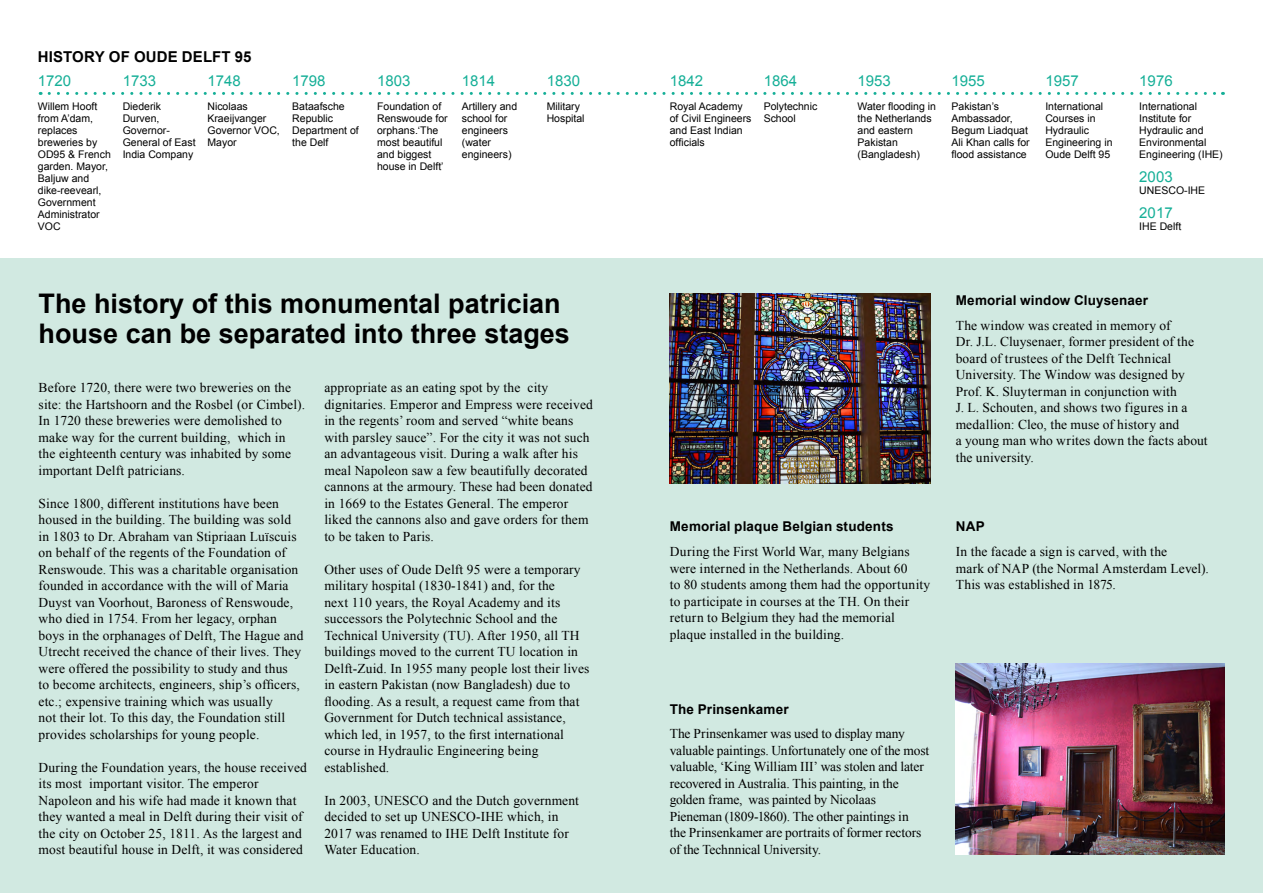
<style>
.page{position:relative;width:1263px;height:893px;background:#fff}
.page>*{position:absolute;margin:0;border:0;box-sizing:border-box;transform-origin:0 0}
.t1{font:700 27px/30px "Arial";color:#000}
.t2{font:15px "Arial";color:#15af97}
.t3{font:700 15px "Arial";letter-spacing:.01em;color:#000}
.t4{font:13.5px/16.5px "Times New Roman";letter-spacing:.01em;color:#000}
.t5{font:13.5px/16.5px "Times New Roman";letter-spacing:-.01em;color:#000}
.t6{font:700 13.5px "Arial";letter-spacing:.015em;color:#000}
.t7{font:10.5px/12px "Arial";color:#000}
</style>
<div class="page">
<div style="left:0;top:258px;width:1263px;height:635px;background:#d1e9e1"></div>
<img style="left:670px;top:293px;width:260px;height:191px">
<svg style="left:49px;top:92px;width:1174px;height:3px"></svg>
<img style="left:956px;top:663px;width:269px;height:192px">
<p class="t3" style="left:38px;top:47px;width:215px">HISTORY OF OUDE DELFT 95</p>
<p class="t2" style="left:38px;top:71px;width:35px">1720</p>
<p class="t7" style="left:38px;top:101px;width:74px">Willem Hooft from A’dam, replaces breweries by<br>OD95 &amp; French garden. Mayor,<br>Baljuw and dike-reevearl,<br>Government<br>Administrator<br>VOC</p>
<p class="t2" style="left:123px;top:71px;width:35px">1733</p>
<p class="t7" style="left:123px;top:101px;width:74px">Diederik<br>Durven,<br>Governor-<br>General of East<br>India Company</p>
<p class="t2" style="left:207px;top:71px;width:35px">1748</p>
<p class="t7" style="left:207px;top:101px;width:74px">Nicolaas<br>Kraeijvanger<br>Governor VOC,<br>Mayor</p>
<p class="t2" style="left:292px;top:71px;width:35px">1798</p>
<p class="t7" style="left:292px;top:101px;width:68px">Bataafsche<br>Republic<br>Department of the Delf</p>
<p class="t2" style="left:377px;top:71px;width:35px">1803</p>
<p class="t7" style="left:377px;top:101px;width:72px">Foundation of<br>Renswoude for orphans.‘The most beautiful and biggest house in Delft’</p>
<p class="t2" style="left:462px;top:71px;width:35px">1814</p>
<p class="t7" style="left:462px;top:101px;width:57px">Artillery and school for engineers (water engineers)</p>
<p class="t2" style="left:547px;top:71px;width:35px">1830</p>
<p class="t7" style="left:547px;top:101px;width:39px">Military<br>Hospital</p>
<h1 class="t1" style="left:39px;top:289px;width:533px">The history of this monumental patrician house can be separated into three stages</h1>
<p class="t4" style="left:39px;top:379px;width:268px">Before 1720, there were two breweries on the site: the Hartshoorn and the Rosbel (or Cimbel).<br>In 1720 these breweries were demolished to make way for the current building, which in the eighteenth century was inhabited by some important Delft patricians.</p>
<p class="t4" style="left:39px;top:495px;width:266px">Since 1800, different institutions have been housed in the building. The building was sold in 1803 to Dr. Abraham van Stipriaan Luïscuis on behalf of the regents of the Foundation of Renswoude. This was a charitable organisation founded in accordance with the will of Maria Duyst van Voorhout, Baroness of Renswoude, who died in 1754. From her legacy, orphan boys in the orphanages of Delft, The Hague and Utrecht received the chance of their lives. They were offered the possibility to study and thus<br>to become architects, engineers, ship’s officers, etc.; expensive training which was usually<br>not their lot. To this day, the Foundation still provides scholarships for young people.</p>
<p class="t4" style="left:39px;top:759px;width:270px">During the Foundation years, the house received its most important visitor. The emperor Napoleon and his wife had made it known that they wanted a meal in Delft during their visit of the city on October 25, 1811. As the largest and most beautiful house in Delft, it was considered</p>
<p class="t4" style="left:324px;top:379px;width:270px">appropriate as an eating spot by the city dignitaries. Emperor and Empress were received in the regents’ room and served “white beans with parsley sauce”. For the city it was not such an advantageous visit. During a walk after his meal Napoleon saw a few beautifully decorated cannons at the armoury. These had been donated in 1669 to the Estates General. The emperor liked the cannons also and gave orders for them to be taken to Paris.</p>
<p class="t4" style="left:324px;top:561px;width:267px">Other uses of Oude Delft 95 were a temporary military hospital (1830-1841) and, for the<br>next 110 years, the Royal Academy and its successors the Polytechnic School and the Technical University (TU). After 1950, all TH buildings moved to the current TU location in Delft-Zuid. In 1955 many people lost their lives in eastern Pakistan (now Bangladesh) due to flooding. As a result, a request came from that Government for Dutch technical assistance, which led, in 1957, to the first international course in Hydraulic Engineering being established.</p>
<p class="t4" style="left:324px;top:791px;width:256px">In 2003, UNESCO and the Dutch government decided to set up UNESCO-IHE which, in 2017 was renamed to IHE Delft Institute for Water Education.</p>
<p class="t2" style="left:670px;top:71px;width:35px">1842</p>
<p class="t7" style="left:670px;top:101px;width:83px">Royal Academy of Civil Engineers and East Indian officials</p>
<p class="t2" style="left:764px;top:71px;width:35px">1864</p>
<p class="t7" style="left:764px;top:101px;width:55px">Polytechnic<br>School</p>
<p class="t2" style="left:857px;top:71px;width:35px">1953</p>
<p class="t7" style="left:857px;top:101px;width:80px">Water flooding in the Netherlands and eastern<br>Pakistan (Bangladesh)</p>
<p class="t2" style="left:951px;top:71px;width:35px">1955</p>
<p class="t7" style="left:951px;top:101px;width:80px">Pakistan’s<br>Ambassador,<br>Begum Liadquat<br>Ali Khan calls for flood assistance</p>
<p class="t2" style="left:1045px;top:71px;width:35px">1957</p>
<p class="t7" style="left:1045px;top:101px;width:69px">International<br>Courses in<br>Hydraulic<br>Engineering in<br>Oude Delft 95</p>
<p class="t2" style="left:1139px;top:71px;width:35px">1976</p>
<p class="t7" style="left:1139px;top:101px;width:85px">International<br>Institute for<br>Hydraulic and<br>Environmental<br>Engineering (IHE)</p>
<p class="t2" style="left:1139px;top:167px;width:35px">2003</p>
<p class="t7" style="left:1139px;top:185px;width:67px">UNESCO-IHE</p>
<p class="t2" style="left:1139px;top:203px;width:35px">2017</p>
<p class="t7" style="left:1139px;top:221px;width:44px">IHE Delft</p>
<p class="t6" style="left:670px;top:518px;width:225px">Memorial plaque Belgian students</p>
<p class="t4" style="left:670px;top:543px;width:262px">During the First World War, many Belgians were interned in the Netherlands. About 60<br>to 80 students among them had the opportunity to participate in courses at the TH. On their return to Belgium they had the memorial plaque installed in the building.</p>
<p class="t6" style="left:670px;top:700px;width:121px">The Prinsenkamer</p>
<p class="t5" style="left:670px;top:725px;width:261px">The Prinsenkamer was used to display many valuable paintings. Unfortunately one of the most valuable, ‘King William III’ was stolen and later recovered in Australia. This painting, in the golden frame, was painted by Nicolaas Pieneman (1809-1860). The other paintings in<br>the Prinsenkamer are portraits of former rectors of the Technnical University.</p>
<p class="t6" style="left:956px;top:291px;width:194px">Memorial window Cluysenaer</p>
<p class="t4" style="left:956px;top:317px;width:253px">The window was created in memory of<br>Dr. J.L. Cluysenaer, former president of the board of trustees of the Delft Technical University. The Window was designed by Prof. K. Sluyterman in conjunction with<br>J. L. Schouten, and shows two figures in a medallion: Cleo, the muse of history and<br>a young man who writes down the facts about the university.</p>
<p class="t6" style="left:956px;top:518px;width:30px">NAP</p>
<p class="t4" style="left:956px;top:543px;width:255px">In the facade a sign is carved, with the<br>mark of NAP (the Normal Amsterdam Level).<br>This was established in 1875.</p>
</div>
